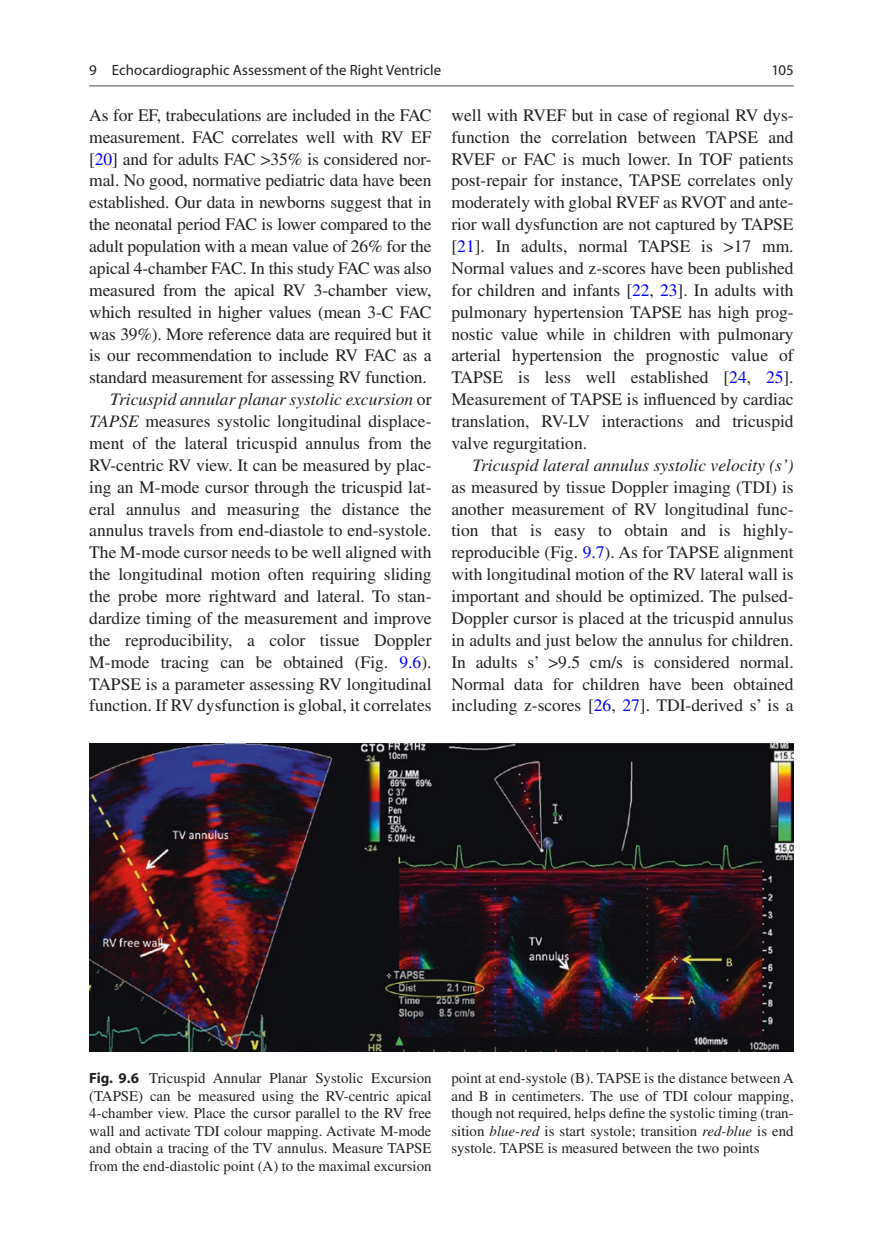
<style>
.page{position:relative;width:883px;height:1260px;background:#fff}
.page>*{position:absolute;margin:0;border:0;box-sizing:border-box;transform-origin:0 0}
.t1{font:17.5px/21.9px "Gfglxl Times";color:#231f20;text-align:justify}
.t2{font:italic 17.5px "Mtbrfl Times";color:#231f20}
.t3{font:14.88px/17.5px "Gfglxl Times";color:#231f20;text-align:justify}
.t4{font:14.88px "Ythkyr Myriad";letter-spacing:.005em;color:#231f20}
.t5{font:14.88px "Hhcthw Myriad";color:#231f20}
.s1{color:#0000fa}
.s2{font-family:"Gfglxl Times";font-style:normal}
.s3{font-family:"Mtbrfl Times";font-style:italic}
.s4{font-family:"Lbvtnt Myriad";font-weight:700}
</style>
<div class="page">
<img style="left:89px;top:744px;width:705px;height:308px">
<hr style="left:89px;top:85px;width:705px;height:2px;background:#939598">
<p class="t4" style="left:89px;top:63px;width:353px">9 Echocardiographic Assessment of the Right Ventricle</p>
<p class="t5" style="left:771px;top:63px;width:24px">105</p>
<p class="t1" style="left:89px;top:104px;width:344px">As for EF, trabeculations are included in the FAC measurement. FAC correlates well with RV EF [<span class="s1">20</span>] and for adults FAC &gt;35% is considered nor&shy;mal. No good, normative pediatric data have been established. Our data in newborns suggest that in the neonatal period FAC is lower compared to the adult population with a mean value of 26% for the apical 4-chamber FAC. In this study FAC was also measured from the apical RV 3-chamber view, which resulted in higher values (mean 3-C FAC was 39%). More reference data are required but it is our recommendation to include RV FAC as a standard measurement for assessing RV function.</p>
<p class="t2" style="left:110px;top:390px;width:323px">Tricuspid annular planar systolic excursion <span class="s2">or</span></p>
<p class="t1" style="left:89px;top:410px;width:344px"><span class="s3">TAPSE</span> measures systolic longitudinal displace&shy;ment of the lateral tricuspid annulus from the RV-centric RV view. It can be measured by plac&shy;ing an M-mode cursor through the tricuspid lat&shy;eral annulus and measuring the distance the annulus travels from end-diastole to end-systole.<br>The M-mode cursor needs to be well aligned with the longitudinal motion often requiring sliding the probe more rightward and lateral. To stan&shy;dardize timing of the measurement and improve the reproducibility, a color tissue Doppler M-mode tracing can be obtained (Fig. <span class="s1">9.6</span>).<br>TAPSE is a parameter assessing RV longitudinal function. If RV dysfunction is global, it correlates</p>
<p class="t1" style="left:451px;top:104px;width:344px">well with RVEF but in case of regional RV dys&shy;function the correlation between TAPSE and RVEF or FAC is much lower. In TOF patients post-repair for instance, TAPSE correlates only moderately with global RVEF as RVOT and ante&shy;rior wall dysfunction are not captured by TAPSE [<span class="s1">21</span>]. In adults, normal TAPSE is &gt;17 mm.<br>Normal values and z-scores have been published for children and infants [<span class="s1">22</span>, <span class="s1">23</span>]. In adults with pulmonary hypertension TAPSE has high prog&shy;nostic value while in children with pulmonary arterial hypertension the prognostic value of TAPSE is less well established [<span class="s1">24</span>, <span class="s1">25</span>].<br>Measurement of TAPSE is influenced by cardiac translation, RV-LV interactions and tricuspid valve regurgitation.</p>
<p class="t2" style="left:472px;top:455px;width:323px">Tricuspid lateral annulus systolic velocity (s’)</p>
<p class="t1" style="left:451px;top:476px;width:344px">as measured by tissue Doppler imaging (TDI) is another measurement of RV longitudinal func&shy;tion that is easy to obtain and is highly&shy;reproducible (Fig. <span class="s1">9.7</span>). As for TAPSE alignment with longitudinal motion of the RV lateral wall is important and should be optimized. The pulsed-Doppler cursor is placed at the tricuspid annulus in adults and just below the annulus for children.<br>In adults s’ &gt;9.5 cm/s is considered normal.<br>Normal data for children have been obtained including z-scores [<span class="s1">26</span>, <span class="s1">27</span>]. TDI-derived s’ is a</p>
<p class="t3" style="left:89px;top:1069px;width:344px"><span class="s4">Fig. 9.6</span> Tricuspid Annular Planar Systolic Excursion (TAPSE) can be measured using the RV-centric apical 4-chamber view. Place the cursor parallel to the RV free wall and activate TDI colour mapping. Activate M-mode and obtain a tracing of the TV annulus. Measure TAPSE from the end-diastolic point (A) to the maximal excursion</p>
<p class="t3" style="left:451px;top:1069px;width:344px">point at end-systole (B). TAPSE is the distance between A and B in centimeters. The use of TDI colour mapping, though not required, helps define the systolic timing (tran&shy;sition <span class="s3">blue-red</span> is start systole; transition <span class="s3">red-blue</span> is end systole. TAPSE is measured between the two points</p>
</div>
